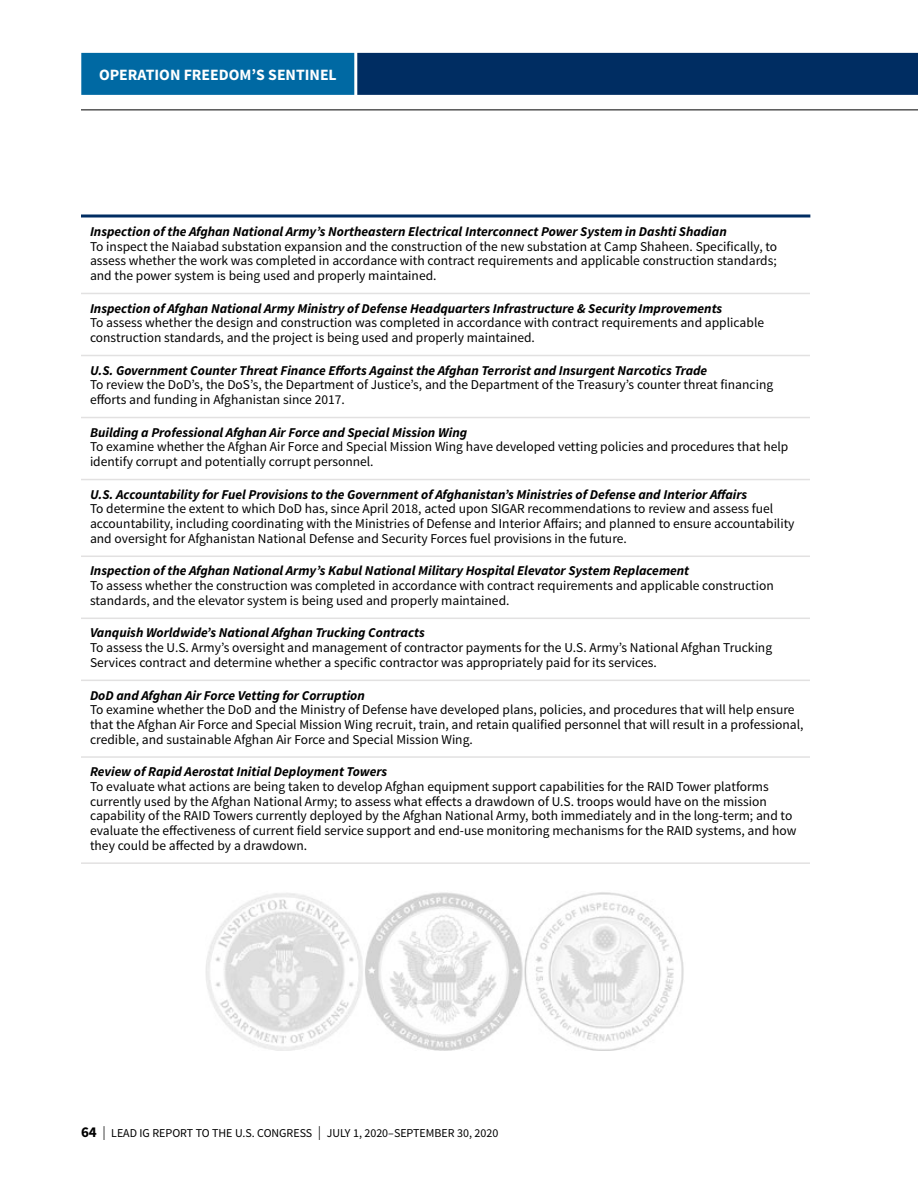
<style>
.page{position:relative;width:918px;height:1188px;background:#fff}
.page>*{position:absolute;margin:0;border:0;box-sizing:border-box;transform-origin:0 0}
.t1{font:700 15.75px "Source Sans Pro";color:#fff}
.Table_Text_Left{font:13.5px/14.7px "Source Sans Pro";color:#000}
.Table_Text_Left-2{font:italic 700 13.5px "Source Sans Pro";color:#000}
.t2{font:12px "Source Sans Pro";color:#000}
.s1{font-weight:700;font-size:15px}
.s2{font-weight:200;font-size:21px}
</style>
<div class="page">
<div style="left:357px;top:53px;width:561px;height:42px;background:#002d62"></div>
<div style="left:81px;top:53px;width:273px;height:42px;background:#0069a3"></div>
<hr style="left:81px;top:110px;width:837px;height:1px;background:#000">
<hr style="left:81px;top:293px;width:729px;height:1px;background:#e2e1e1">
<hr style="left:81px;top:355px;width:729px;height:1px;background:#e2e1e1">
<hr style="left:81px;top:479px;width:729px;height:1px;background:#e2e1e1">
<hr style="left:81px;top:556px;width:729px;height:1px;background:#e2e1e1">
<hr style="left:81px;top:618px;width:729px;height:1px;background:#e2e1e1">
<hr style="left:81px;top:680px;width:729px;height:1px;background:#e2e1e1">
<hr style="left:81px;top:756px;width:729px;height:2px;background:#e2e1e1">
<hr style="left:81px;top:862px;width:729px;height:2px;background:#e2e1e1">
<hr style="left:81px;top:417px;width:729px;height:1px;background:#e2e1e1">
<svg style="left:81px;top:214px;width:729px;height:4px;background:#3f6189"></svg>
<img style="left:206px;top:892px;width:478px;height:159px">
<p class="t1" style="left:99px;top:64px;width:239px">OPERATION FREEDOM’S SENTINEL</p>
<p class="Table_Text_Left-2" style="left:90px;top:223px;width:638px">Inspection of the Afghan National Army’s Northeastern Electrical Interconnect Power System in Dashti Shadian</p>
<p class="Table_Text_Left" style="left:90px;top:239px;width:689px;text-align:justify">To inspect the Naiabad substation expansion and the construction of the new substation at Camp Shaheen. Specifically, to assess whether the work was completed in accordance with contract requirements and applicable construction standards; and the power system is being used and properly maintained.</p>
<p class="Table_Text_Left-2" style="left:90px;top:300px;width:634px">Inspection of Afghan National Army Ministry of Defense Headquarters Infrastructure &amp; Security Improvements</p>
<p class="Table_Text_Left" style="left:90px;top:316px;width:676px">To assess whether the design and construction was completed in accordance with contract requirements and applicable construction standards, and the project is being used and properly maintained.</p>
<p class="Table_Text_Left-2" style="left:90px;top:362px;width:619px">U.S. Government Counter Threat Finance Efforts Against the Afghan Terrorist and Insurgent Narcotics Trade</p>
<p class="Table_Text_Left" style="left:90px;top:378px;width:685px">To review the DoD’s, the DoS’s, the Department of Justice’s, and the Department of the Treasury’s counter threat financing efforts and funding in Afghanistan since 2017.</p>
<p class="Table_Text_Left-2" style="left:90px;top:424px;width:379px">Building a Professional Afghan Air Force and Special Mission Wing</p>
<p class="Table_Text_Left" style="left:90px;top:440px;width:700px">To examine whether the Afghan Air Force and Special Mission Wing have developed vetting policies and procedures that help identify corrupt and potentially corrupt personnel.</p>
<p class="Table_Text_Left-2" style="left:90px;top:486px;width:659px">U.S. Accountability for Fuel Provisions to the Government of Afghanistan’s Ministries of Defense and Interior Affairs</p>
<p class="Table_Text_Left" style="left:90px;top:502px;width:706px">To determine the extent to which DoD has, since April 2018, acted upon SIGAR recommendations to review and assess fuel accountability, including coordinating with the Ministries of Defense and Interior Affairs; and planned to ensure accountability and oversight for Afghanistan National Defense and Security Forces fuel provisions in the future.</p>
<p class="Table_Text_Left-2" style="left:90px;top:562px;width:601px">Inspection of the Afghan National Army’s Kabul National Military Hospital Elevator System Replacement</p>
<p class="Table_Text_Left" style="left:90px;top:579px;width:685px">To assess whether the construction was completed in accordance with contract requirements and applicable construction standards, and the elevator system is being used and properly maintained.</p>
<p class="Table_Text_Left-2" style="left:90px;top:624px;width:336px">Vanquish Worldwide’s National Afghan Trucking Contracts</p>
<p class="Table_Text_Left" style="left:90px;top:641px;width:684px">To assess the U.S. Army’s oversight and management of contractor payments for the U.S. Army’s National Afghan Trucking<br>Services contract and determine whether a specific contractor was appropriately paid for its services.</p>
<p class="Table_Text_Left-2" style="left:90px;top:686px;width:276px">DoD and Afghan Air Force Vetting for Corruption</p>
<p class="Table_Text_Left" style="left:90px;top:703px;width:715px">To examine whether the DoD and the Ministry of Defense have developed plans, policies, and procedures that will help ensure that the Afghan Air Force and Special Mission Wing recruit, train, and retain qualified personnel that will result in a professional, credible, and sustainable Afghan Air Force and Special Mission Wing.</p>
<p class="Table_Text_Left-2" style="left:90px;top:763px;width:299px">Review of Rapid Aerostat Initial Deployment Towers</p>
<p class="Table_Text_Left" style="left:90px;top:779px;width:708px">To evaluate what actions are being taken to develop Afghan equipment support capabilities for the RAID Tower platforms currently used by the Afghan National Army; to assess what effects a drawdown of U.S. troops would have on the mission capability of the RAID Towers currently deployed by the Afghan National Army, both immediately and in the long-term; and to evaluate the effectiveness of current field service support and end-use monitoring mechanisms for the RAID systems, and how they could be affected by a drawdown.</p>
<p class="t2" style="left:81px;top:1125px;width:419px"><span class="s1">64</span> <span class="s2">I</span> LEAD IG REPORT TO THE U.S. CONGRESS <span class="s2">I</span> JULY 1, 2020–SEPTEMBER 30, 2020</p>
</div>
